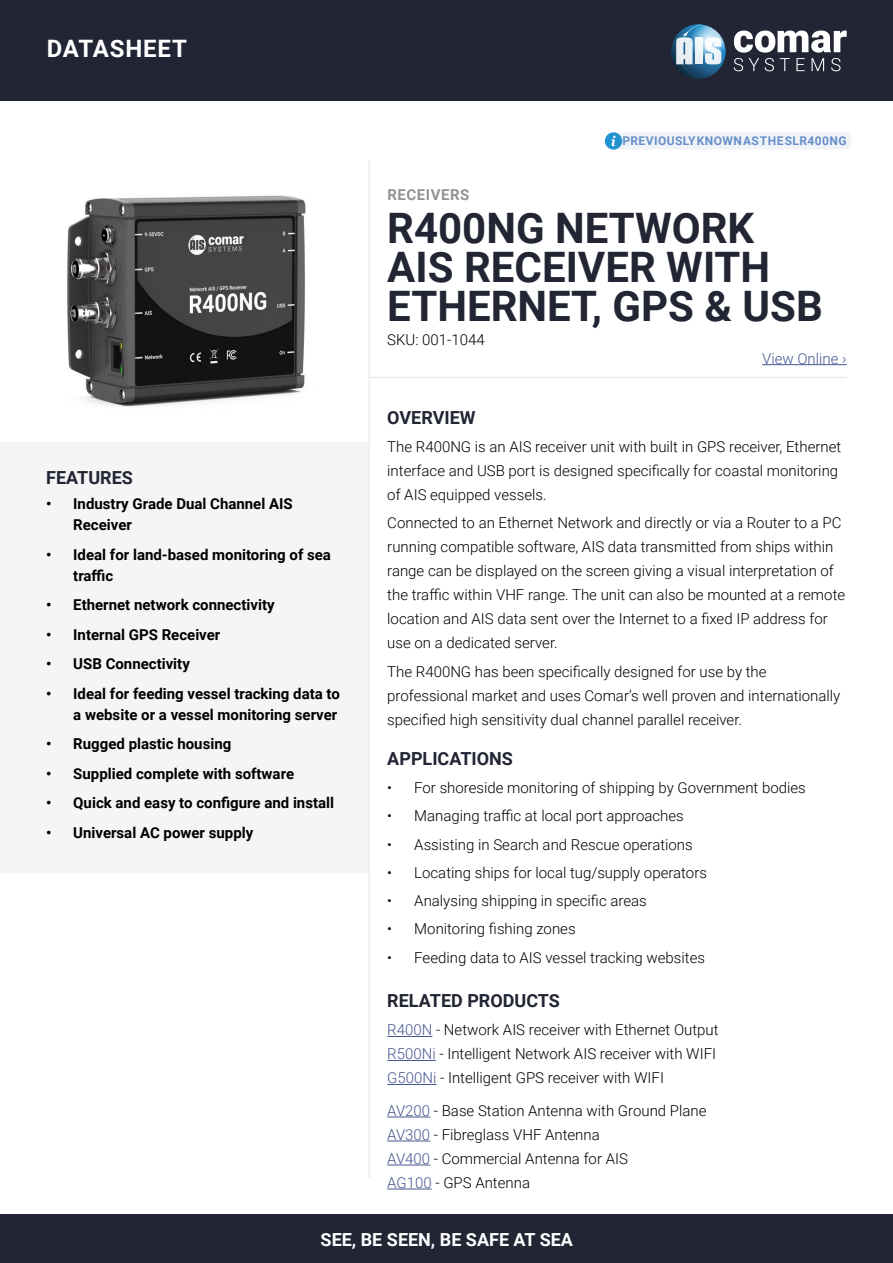
<style>
.page{position:relative;width:893px;height:1263px;background:#fff}
.page>*{position:absolute;margin:0;border:0;box-sizing:border-box;transform-origin:0 0}
.t1{font:700 42px/39px "Roboto";color:#212534}
.t2{font:700 24px "Roboto";letter-spacing:.035em;color:#fff}
.t3{font:700 18px "Roboto";color:#212534}
.t4{font:700 18px "Roboto";color:#fff}
.t5{font:300 15px/24px "Roboto";color:#000}
.t6{font:700 15px/21px "Roboto";color:#000}
.t7{font:300 15px "Roboto";color:#465792}
.t8{font:700 15px "Roboto";letter-spacing:.035em;color:#939393}
.t9{font:700 12px "Roboto";letter-spacing:.035em;color:#668fc9}
.s1{color:#465792}
</style>
<div class="page">
<div style="left:0;top:1214px;width:893px;height:49px;background:#212534"></div>
<hr style="left:387px;top:1036px;width:45px;height:1px;background:#465792">
<hr style="left:387px;top:1060px;width:49px;height:1px;background:#465792">
<hr style="left:387px;top:1084px;width:49px;height:1px;background:#465792">
<hr style="left:387px;top:1117px;width:43px;height:1px;background:#465792">
<hr style="left:387px;top:1141px;width:43px;height:1px;background:#465792">
<hr style="left:387px;top:1165px;width:43px;height:1px;background:#465792">
<hr style="left:387px;top:1189px;width:45px;height:1px;background:#465792">
<div style="left:0;top:442px;width:369px;height:430px;background:#f5f5f5"></div>
<hr style="left:369px;top:160px;width:1px;height:1018px;background:#ebebeb">
<hr style="left:369px;top:377px;width:478px;height:1px;background:#ebebeb">
<hr style="left:762px;top:364px;width:85px;height:1px;background:#465792">
<div style="left:0;top:0;width:893px;height:100px;background:#212534"></div>
<svg style="left:734px;top:31px;width:113px;height:40px"></svg>
<svg style="left:671px;top:24px;width:55px;height:55px;background:#85a9c0"></svg>
<svg style="left:605px;top:132px;width:11px;height:18px"></svg>
<div style="left:613px;top:132px;width:238px;height:18px;background:#f0f4f9;border-radius:6px"></div>
<img style="left:67px;top:195px;width:239px;height:212px">
<h2 class="t2" style="left:47px;top:32px;width:142px">DATASHEET</h2>
<p class="t3" style="left:46px;top:465px;width:88px">FEATURES</p>
<p class="t6" style="left:73px;top:493px;width:221px;text-indent:-27px">• Industry Grade Dual Channel AIS<br>Receiver</p>
<p class="t6" style="left:73px;top:543px;width:259px;text-indent:-27px">• Ideal for land-based monitoring of sea traffic</p>
<p class="t6" style="left:46px;top:594px;width:230px">• Ethernet network connectivity</p>
<p class="t6" style="left:46px;top:623px;width:176px">• Internal GPS Receiver</p>
<p class="t6" style="left:46px;top:653px;width:145px">• USB Connectivity</p>
<p class="t6" style="left:46px;top:682px;width:295px;text-align:right">• Ideal for feeding vessel tracking data to a website or a vessel monitoring server</p>
<p class="t6" style="left:46px;top:733px;width:187px">• Rugged plastic housing</p>
<p class="t6" style="left:46px;top:762px;width:249px">• Supplied complete with software</p>
<p class="t6" style="left:46px;top:792px;width:289px">• Quick and easy to configure and install</p>
<p class="t6" style="left:46px;top:821px;width:209px">• Universal AC power supply</p>
<p class="t9" style="left:622px;top:133px;width:226px">PREVIOUSLY KNOWN AS THE SLR400NG</p>
<p class="t8" style="left:388px;top:184px;width:83px">RECEIVERS</p>
<h1 class="t1" style="left:387px;top:207px;width:437px">R400NG NETWORK<br>AIS RECEIVER WITH<br>ETHERNET, GPS &amp; USB</h1>
<p class="t5" style="left:387px;top:327px;width:99px">SKU: 001-1044</p>
<p class="t7" style="left:762px;top:348px;width:86px">View Online ›</p>
<p class="t3" style="left:387px;top:405px;width:90px">OVERVIEW</p>
<p class="t5" style="left:387px;top:434px;width:455px">The R400NG is an AIS receiver unit with built in GPS receiver, Ethernet interface and USB port is designed specifically for coastal monitoring of AIS equipped vessels.</p>
<p class="t5" style="left:387px;top:510px;width:459px">Connected to an Ethernet Network and directly or via a Router to a PC running compatible software, AIS data transmitted from ships within range can be displayed on the screen giving a visual interpretation of the traffic within VHF range. The unit can also be mounted at a remote location and AIS data sent over the Internet to a fixed IP address for use on a dedicated server.</p>
<p class="t5" style="left:387px;top:659px;width:455px">The R400NG has been specifically designed for use by the professional market and uses Comar’s well proven and internationally specified high sensitivity dual channel parallel receiver.</p>
<p class="t3" style="left:387px;top:746px;width:127px">APPLICATIONS</p>
<p class="t5" style="left:387px;top:775px;width:420px">• For shoreside monitoring of shipping by Government bodies</p>
<p class="t5" style="left:387px;top:803px;width:298px">• Managing traffic at local port approaches</p>
<p class="t5" style="left:387px;top:832px;width:307px">• Assisting in Search and Rescue operations</p>
<p class="t5" style="left:387px;top:860px;width:321px">• Locating ships for local tug/supply operators</p>
<p class="t5" style="left:387px;top:888px;width:261px">• Analysing shipping in specific areas</p>
<p class="t5" style="left:387px;top:916px;width:190px">• Monitoring fishing zones</p>
<p class="t5" style="left:387px;top:945px;width:319px">• Feeding data to AIS vessel tracking websites</p>
<p class="t3" style="left:387px;top:988px;width:174px">RELATED PRODUCTS</p>
<p class="t5" style="left:387px;top:1017px;width:333px"><span class="s1">R400N</span> - Network AIS receiver with Ethernet Output<br><span class="s1">R500Ni</span> - Intelligent Network AIS receiver with WIFI<br><span class="s1">G500Ni</span> - Intelligent GPS receiver with WIFI</p>
<p class="t5" style="left:387px;top:1098px;width:321px"><span class="s1">AV200</span> - Base Station Antenna with Ground Plane<br><span class="s1">AV300</span> - Fibreglass VHF Antenna<br><span class="s1">AV400</span> - Commercial Antenna for AIS<br><span class="s1">AG100</span> - GPS Antenna</p>
<p class="t4" style="left:321px;top:1226px;width:254px">SEE, BE SEEN, BE SAFE AT SEA</p>
</div>
